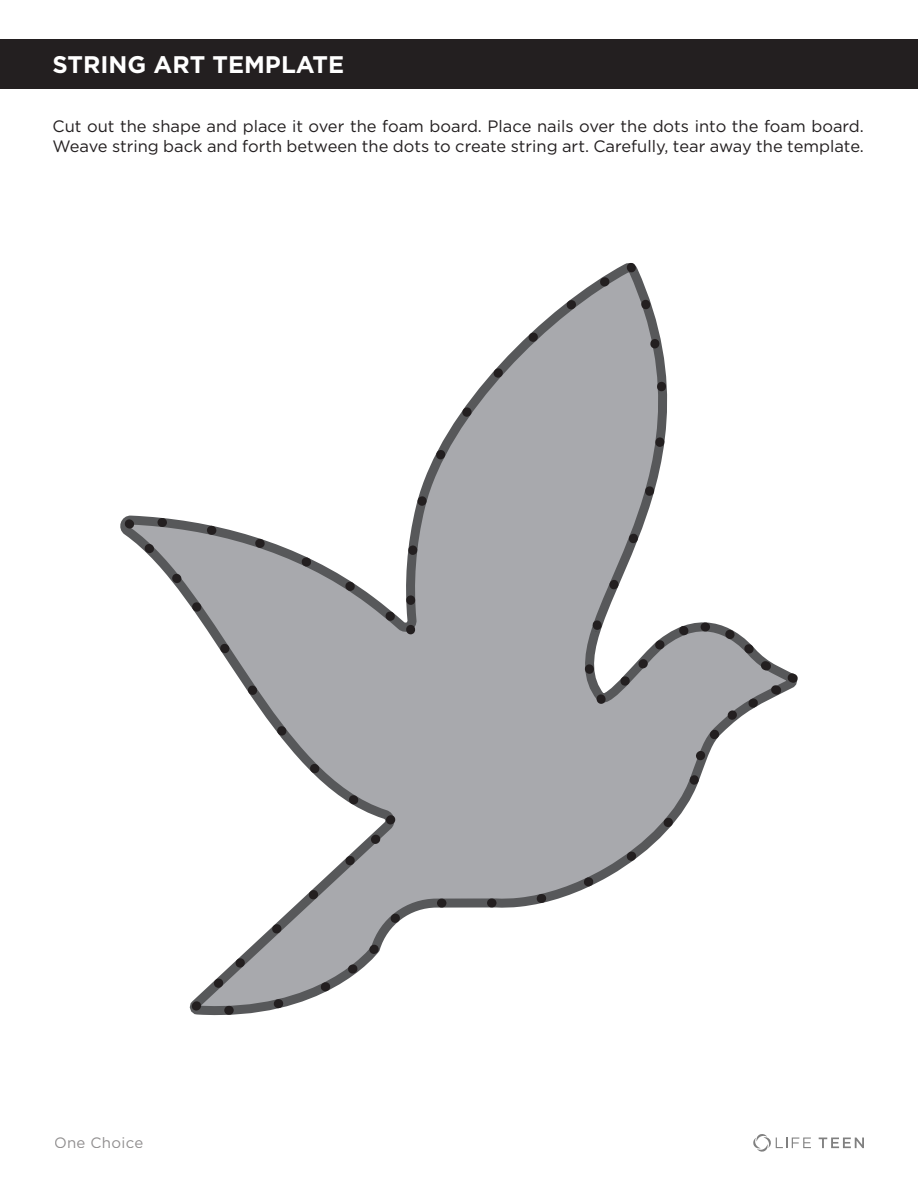
<style>
.page{position:relative;width:918px;height:1188px;background:#fff}
.page>*{position:absolute;margin:0;border:0;box-sizing:border-box;transform-origin:0 0}
.t1{font:700 24px "Gotham";color:#fff}
.t2{font:16.5px/19.8px "Gotham";color:#231f20}
.t3{font:15px "Gotham";letter-spacing:.02em;color:#231f20}
</style>
<div class="page">
<div style="left:0;top:39px;width:918px;height:50px;background:#231f20"></div>
<svg style="left:819px;top:1138px;width:45px;height:10px"></svg>
<svg style="left:753px;top:1134px;width:58px;height:18px"></svg>
<svg style="left:124px;top:263px;width:674px;height:752px"></svg>
<p class="t1" style="left:52px;top:49px;width:293px">STRING ART TEMPLATE</p>
<p class="t2" style="left:52px;top:116px;width:813px">Cut out the shape and place it over the foam board. Place nails over the dots into the foam board.<br>Weave string back and forth between the dots to create string art. Carefully, tear away the template.</p>
<p class="t3" style="left:54px;top:1133px;width:91px">One Choice</p>
</div>
